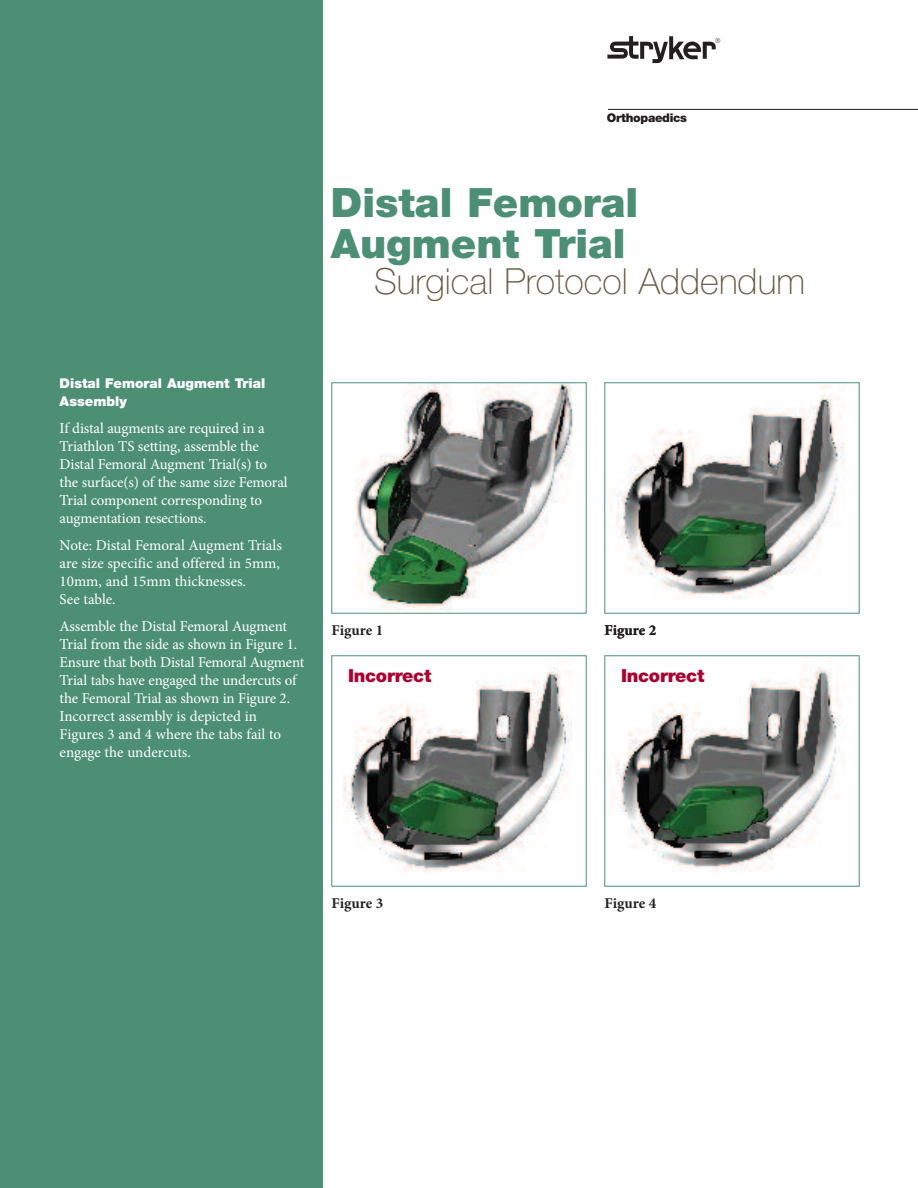
<style>
.page{position:relative;width:918px;height:1188px;background:#fff}
.page>*{position:absolute;margin:0;border:0;box-sizing:border-box;transform-origin:0 0}
.t1{font:900 40.5px "Helvetica Neue LT Pro";color:#4c8f75}
.t2{font:900 40.5px "Helvetica Neue";color:#4c8f75}
.t3{font:100 36px "Helvetica Neue";color:#645841}
.t4{font:900 18px "Helvetica Neue";letter-spacing:-.015em;color:#a90332}
.t5{font:15px/18px "Minion Pro";letter-spacing:-.01em;color:#fff}
.t6{font:700 15px "Minion Pro";color:#231f20}
.t7{font:900 13.5px/18px "Helvetica Neue LT Pro";color:#fff}
.t8{font:900 12px "Helvetica Neue";letter-spacing:-.025em;color:#231f20}
</style>
<div class="page">
<img style="left:355px;top:385px;width:219px;height:226px">
<div style="left:332px;top:383px;width:255px;height:231px;border:1px solid #4c8f75"></div>
<img style="left:616px;top:385px;width:229px;height:214px">
<div style="left:604px;top:383px;width:255px;height:231px;border:1px solid #4c8f75"></div>
<img style="left:343px;top:667px;width:229px;height:205px">
<div style="left:332px;top:655px;width:255px;height:231px;border:1px solid #4c8f75"></div>
<img style="left:607px;top:667px;width:236px;height:205px">
<div style="left:604px;top:655px;width:255px;height:231px;border:1px solid #4c8f75"></div>
<div style="left:0;top:0;width:323px;height:1188px;background:#4c8f75"></div>
<svg style="left:607px;top:36px;width:113px;height:27px"></svg>
<hr style="left:608px;top:109px;width:310px;height:1px;background:#231f20">
<p class="t8" style="left:607px;top:114px;width:82px">Orthopaedics</p>
<h1 class="t1" style="left:331px;top:189px;width:309px">Distal Femoral</h1>
<h1 class="t2" style="left:331px;top:229px;width:296px">Augment Trial</h1>
<h2 class="t3" style="left:374px;top:268px;width:432px">Surgical Protocol Addendum</h2>
<p class="t7" style="left:60px;top:375px;width:207px">Distal Femoral Augment Trial<br>Assembly</p>
<p class="t5" style="left:60px;top:421px;width:230px">If distal augments are required in a Triathlon TS setting, assemble the Distal Femoral Augment Trial(s) to the surface(s) of the same size Femoral Trial component corresponding to augmentation resections.</p>
<p class="t5" style="left:60px;top:538px;width:224px">Note: Distal Femoral Augment Trials are size specific and offered in 5mm,<br>10mm, and 15mm thicknesses.<br>See table.</p>
<p class="t5" style="left:60px;top:619px;width:246px">Assemble the Distal Femoral Augment Trial from the side as shown in Figure 1.<br>Ensure that both Distal Femoral Augment Trial tabs have engaged the undercuts of the Femoral Trial as shown in Figure 2.<br>Incorrect assembly is depicted in Figures 3 and 4 where the tabs fail to engage the undercuts.</p>
<p class="t6" style="left:332px;top:624px;width:53px">Figure 1</p>
<p class="t6" style="left:604px;top:624px;width:53px">Figure 2</p>
<p class="t4" style="left:348px;top:669px;width:85px">Incorrect</p>
<p class="t4" style="left:621px;top:669px;width:85px">Incorrect</p>
<p class="t6" style="left:332px;top:897px;width:53px">Figure 3</p>
<p class="t6" style="left:605px;top:897px;width:53px">Figure 4</p>
</div>
